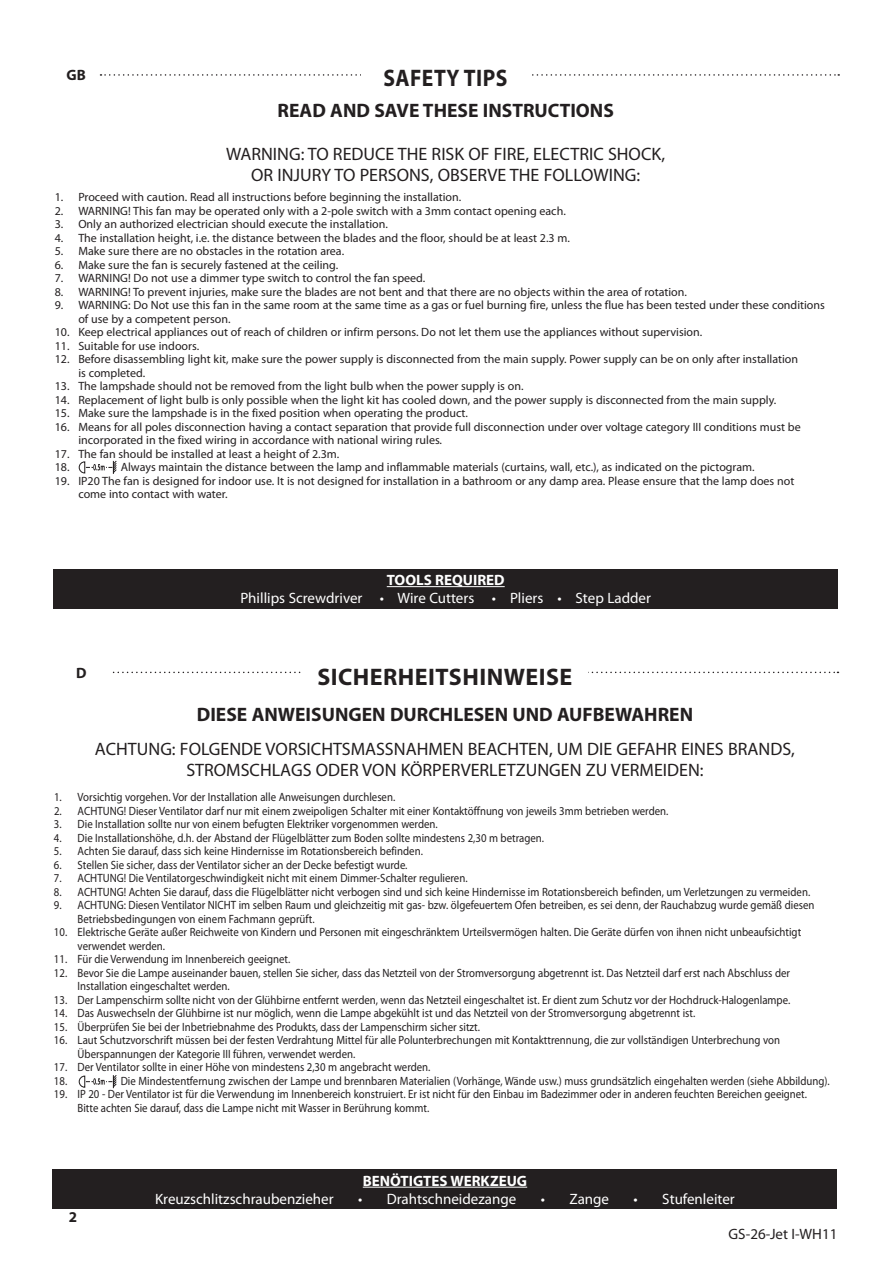
<style>
.page{position:relative;width:893px;height:1263px;background:#fff}
.page>*{position:absolute;margin:0;border:0;box-sizing:border-box;transform-origin:0 0}
.t1{font:700 24px "Myriad Pro";color:#231f20}
.t2{font:700 24px "Myriad Pro";color:#231f20;scale:.9 1}
.t3{font:700 19.5px "Myriad Pro";color:#231f20}
.t4{font:18px/21px "Myriad Pro";color:#231f20;text-align:center}
.t5{font:15px "Myriad Pro";color:#fff}
.t6{font:700 15px "Myriad Pro";color:#fff}
.t7{font:15px "Myriad Pro";color:#231f20}
.t8{font:700 15px "Myriad Pro";color:#231f20}
.t9{font:12px/13.5px "Myriad Pro";color:#231f20;scale:.9 1}
.t10{font:12px/13.5px "Myriad Pro";color:#231f20}
</style>
<div class="page">
<div style="left:53px;top:569px;width:785px;height:39px;background:#231f20"></div>
<hr style="left:387px;top:586px;width:118px;height:1px;background:#fff">
<svg style="left:100px;top:74px;width:739px;height:2px"></svg>
<div style="left:361px;top:54px;width:169px;height:46px;background:#fff"></div>
<div style="left:52px;top:1169px;width:785px;height:40px;background:#231f20"></div>
<hr style="left:363px;top:1187px;width:164px;height:1px;background:#fff">
<svg style="left:112px;top:672px;width:726px;height:1px"></svg>
<div style="left:303px;top:652px;width:284px;height:47px;background:#fff"></div>
<svg style="left:79px;top:461px;width:37px;height:13px"></svg>
<svg style="left:79px;top:1075px;width:37px;height:13px"></svg>
<p class="t8" style="left:67px;top:67px;width:21px">GB</p>
<h1 class="t2" style="left:383px;top:65px;width:29px">SAFETY</h1>
<h1 class="t2" style="left:464px;top:65px;width:13px">TIPS</h1>
<h2 class="t3" style="left:278px;top:99px;width:338px">READ AND SAVE THESE INSTRUCTIONS</h2>
<h3 class="t4" style="left:226px;top:143px;width:441px">WARNING: TO REDUCE THE RISK OF FIRE, ELECTRIC SHOCK,<br>OR INJURY TO PERSONS, OBSERVE THE FOLLOWING:</h3>
<p class="t10" style="left:55px;top:190px;width:408px">1. Proceed with caution. Read all instructions before beginning the installation.</p>
<p class="t10" style="left:55px;top:204px;width:513px">2. WARNING! This fan may be operated only with a 2-pole switch with a 3mm contact opening each.</p>
<p class="t10" style="left:55px;top:217px;width:335px">3. Only an authorized electrician should execute the installation.</p>
<p class="t10" style="left:55px;top:231px;width:517px">4. The installation height, i.e. the distance between the blades and the floor, should be at least 2.3 m.</p>
<p class="t10" style="left:55px;top:244px;width:291px">5. Make sure there are no obstacles in the rotation area.</p>
<p class="t10" style="left:55px;top:258px;width:285px">6. Make sure the fan is securely fastened at the ceiling.</p>
<p class="t10" style="left:55px;top:271px;width:372px">7. WARNING! Do not use a dimmer type switch to control the fan speed.</p>
<p class="t10" style="left:55px;top:285px;width:634px">8. WARNING! To prevent injuries, make sure the blades are not bent and that there are no objects within the area of rotation.</p>
<p class="t10" style="left:78px;top:298px;width:748px;text-indent:-24px">9. WARNING: Do Not use this fan in the same room at the same time as a gas or fuel burning fire, unless the flue has been tested under these conditions of use by a competent person.</p>
<p class="t10" style="left:55px;top:325px;width:649px">10. Keep electrical appliances out of reach of children or infirm persons. Do not let them use the appliances without supervision.</p>
<p class="t10" style="left:55px;top:339px;width:146px">11. Suitable for use indoors.</p>
<p class="t10" style="left:78px;top:352px;width:721px;text-indent:-24px">12. Before disassembling light kit, make sure the power supply is disconnected from the main supply. Power supply can be on only after installation is completed.</p>
<p class="t10" style="left:55px;top:379px;width:470px">13. The lampshade should not be removed from the light bulb when the power supply is on.</p>
<p class="t10" style="left:55px;top:393px;width:723px">14. Replacement of light bulb is only possible when the light kit has cooled down, and the power supply is disconnected from the main supply.</p>
<p class="t10" style="left:55px;top:406px;width:415px">15. Make sure the lampshade is in the fixed position when operating the product.</p>
<p class="t10" style="left:78px;top:420px;width:724px;text-indent:-24px">16. Means for all poles disconnection having a contact separation that provide full disconnection under over voltage category III conditions must be incorporated in the fixed wiring in accordance with national wiring rules.</p>
<p class="t10" style="left:55px;top:447px;width:286px">17. The fan should be installed at least a height of 2.3m.<br>18.</p>
<p class="t10" style="left:121px;top:460px;width:635px">Always maintain the distance between the lamp and inflammable materials (curtains, wall, etc.), as indicated on the pictogram.</p>
<p class="t10" style="left:78px;top:474px;width:717px;text-indent:-24px">19. IP20 The fan is designed for indoor use. It is not designed for installation in a bathroom or any damp area. Please ensure that the lamp does not come into contact with water.</p>
<p class="t6" style="left:387px;top:572px;width:119px">TOOLS REQUIRED</p>
<p class="t5" style="left:240px;top:590px;width:412px">Phillips Screwdriver • Wire Cutters • Pliers • Step Ladder</p>
<p class="t8" style="left:76px;top:664px;width:12px">D</p>
<h1 class="t1" style="left:317px;top:663px;width:28px">SICHERHEITSHINWEISE</h1>
<h2 class="t3" style="left:197px;top:704px;width:498px">DIESE ANWEISUNGEN DURCHLESEN UND AUFBEWAHREN</h2>
<h3 class="t4" style="left:95px;top:738px;width:701px">ACHTUNG: FOLGENDE VORSICHTSMASSNAHMEN BEACHTEN, UM DIE GEFAHR EINES BRANDS,<br>STROMSCHLAGS ODER VON KÖRPERVERLETZUNGEN ZU VERMEIDEN:</h3>
<p class="t9" style="left:54px;top:790px;width:381px">1. Vorsichtig vorgehen. Vor der Installation alle Anweisungen durchlesen.</p>
<p class="t9" style="left:54px;top:804px;width:684px">2. ACHTUNG! Dieser Ventilator darf nur mit einem zweipoligen Schalter mit einer Kontaktöffnung von jeweils 3mm betrieben werden.</p>
<p class="t9" style="left:54px;top:817px;width:428px">3. Die Installation sollte nur von einem befugten Elektriker vorgenommen werden.</p>
<p class="t9" style="left:54px;top:831px;width:546px">4. Die Installationshöhe, d.h. der Abstand der Flügelblätter zum Boden sollte mindestens 2,30 m betragen.</p>
<p class="t9" style="left:54px;top:844px;width:411px">5. Achten Sie darauf, dass sich keine Hindernisse im Rotationsbereich befinden.</p>
<p class="t9" style="left:54px;top:858px;width:394px">6. Stellen Sie sicher, dass der Ventilator sicher an der Decke befestigt wurde.</p>
<p class="t9" style="left:54px;top:871px;width:461px">7. ACHTUNG! Die Ventilatorgeschwindigkeit nicht mit einem Dimmer-Schalter regulieren.</p>
<p class="t9" style="left:54px;top:885px;width:842px">8. ACHTUNG! Achten Sie darauf, dass die Flügelblätter nicht verbogen sind und sich keine Hindernisse im Rotationsbereich befinden, um Verletzungen zu vermeiden.</p>
<p class="t9" style="left:78px;top:898px;width:820px;text-indent:-24px">9. ACHTUNG: Diesen Ventilator NICHT im selben Raum und gleichzeitig mit gas- bzw. ölgefeuertem Ofen betreiben, es sei denn, der Rauchabzug wurde gemäß diesen<br>Betriebsbedingungen von einem Fachmann geprüft.</p>
<p class="t9" style="left:78px;top:925px;width:806px;text-indent:-24px">10. Elektrische Geräte außer Reichweite von Kindern und Personen mit eingeschränktem Urteilsvermögen halten. Die Geräte dürfen von ihnen nicht unbeaufsichtigt verwendet werden.</p>
<p class="t9" style="left:54px;top:952px;width:264px">11. Für die Verwendung im Innenbereich geeignet.</p>
<p class="t9" style="left:78px;top:966px;width:793px;text-indent:-24px">12. Bevor Sie die Lampe auseinander bauen, stellen Sie sicher, dass das Netzteil von der Stromversorgung abgetrennt ist. Das Netzteil darf erst nach Abschluss der<br>Installation eingeschaltet werden.</p>
<p class="t9" style="left:54px;top:993px;width:820px">13. Der Lampenschirm sollte nicht von der Glühbirne entfernt werden, wenn das Netzteil eingeschaltet ist. Er dient zum Schutz vor der Hochdruck-Halogenlampe.</p>
<p class="t9" style="left:54px;top:1006px;width:714px">14. Das Auswechseln der Glühbirne ist nur möglich, wenn die Lampe abgekühlt ist und das Netzteil von der Stromversorgung abgetrennt ist.</p>
<p class="t9" style="left:54px;top:1020px;width:475px">15. Überprüfen Sie bei der Inbetriebnahme des Produkts, dass der Lampenschirm sicher sitzt.</p>
<p class="t9" style="left:78px;top:1033px;width:782px;text-indent:-24px">16. Laut Schutzvorschrift müssen bei der festen Verdrahtung Mittel für alle Polunterbrechungen mit Kontakttrennung, die zur vollständigen Unterbrechung von<br>Überspannungen der Kategorie III führen, verwendet werden.</p>
<p class="t9" style="left:54px;top:1060px;width:420px">17. Der Ventilator sollte in einer Höhe von mindestens 2,30 m angebracht werden.<br>18.</p>
<p class="t9" style="left:121px;top:1074px;width:789px">Die Mindestentfernung zwischen der Lampe und brennbaren Materialien (Vorhänge, Wände usw.) muss grundsätzlich eingehalten werden (siehe Abbildung).</p>
<p class="t9" style="left:78px;top:1087px;width:812px;text-indent:-24px">19. IP 20 - Der Ventilator ist für die Verwendung im Innenbereich konstruiert. Er ist nicht für den Einbau im Badezimmer oder in anderen feuchten Bereichen geeignet.<br>Bitte achten Sie darauf, dass die Lampe nicht mit Wasser in Berührung kommt.</p>
<p class="t6" style="left:363px;top:1172px;width:166px">BENÖTIGTES WERKZEUG</p>
<p class="t8" style="left:69px;top:1208px;width:10px">2</p>
<p class="t5" style="left:155px;top:1190px;width:180px">Kreuzschlitzschraubenzieher</p>
<p class="t5" style="left:358px;top:1190px;width:160px">• Drahtschneidezange</p>
<p class="t5" style="left:541px;top:1190px;width:70px">• Zange</p>
<p class="t5" style="left:634px;top:1190px;width:103px">• Stufenleiter</p>
<p class="t7" style="left:729px;top:1226px;width:110px">GS-26-Jet I-WH11</p>
</div>
